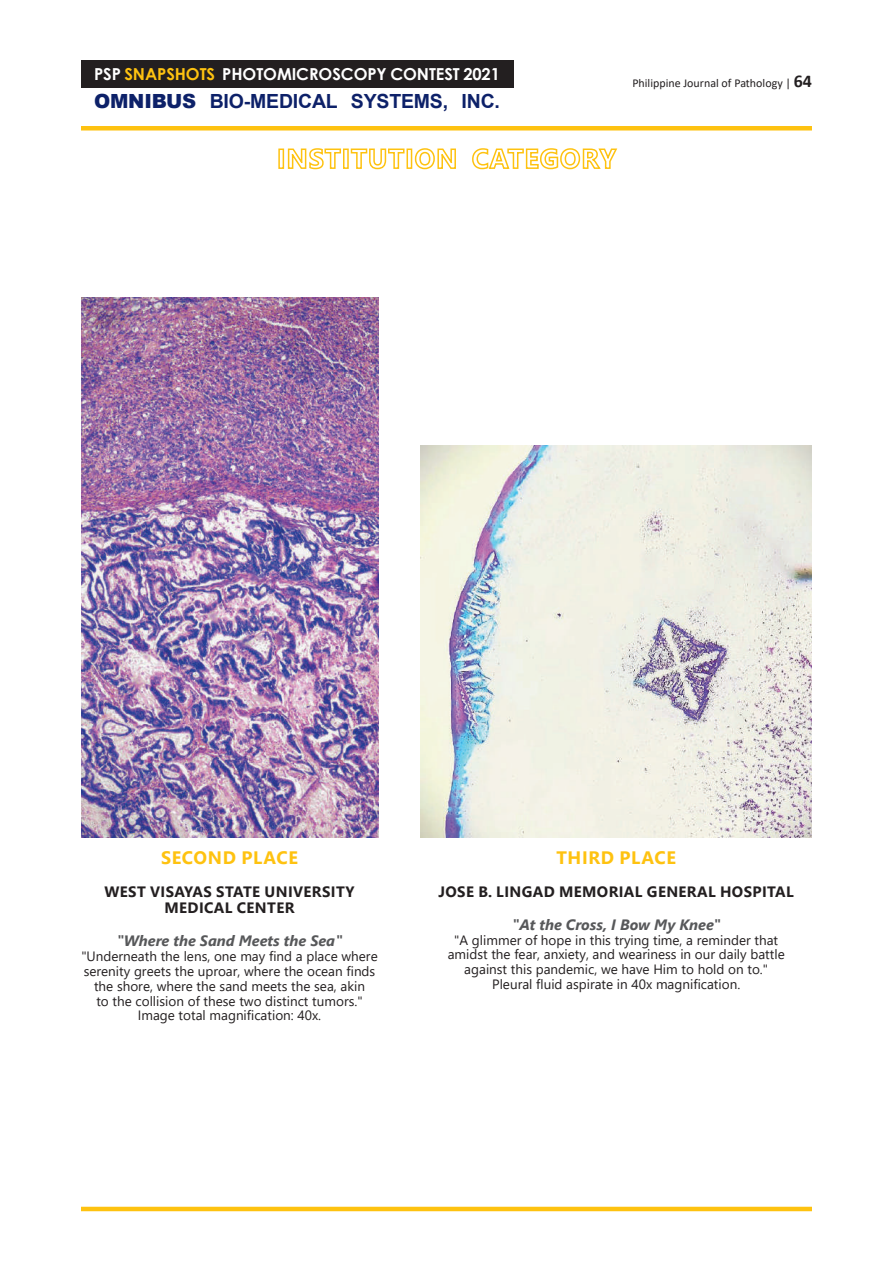
<style>
.page{position:relative;width:893px;height:1263px;background:#fff}
.page>*{position:absolute;margin:0;border:0;box-sizing:border-box;transform-origin:0 0}
.t1{font:700 19.5px "Arial";letter-spacing:-.01em;color:#0d2169}
.t2{font:700 18px "Segoe UI";letter-spacing:.035em;color:#fec210}
.t3{font:700 16.5px "Century Gothic";letter-spacing:-.005em;color:#fff}
.t4{font:700 15px "Segoe UI";letter-spacing:.025em;color:#231f20}
.t5{font:italic 700 15px "Segoe UI";color:#57585a}
.t6{font:13.5px/14.9px "Segoe UI";color:#231f20;text-align:center}
.t7{font:12px "Calibri";color:#231f20}
.s1{color:#fec210}
.s2{font-weight:900}
.s3{font-weight:700;font-size:18px}
</style>
<div class="page">
<div style="left:81px;top:61px;width:432px;height:27px;background:#231f20"></div>
<hr style="left:81px;top:126px;width:731px;height:4px;background:#fec210">
<hr style="left:81px;top:1207px;width:731px;height:4px;background:#fec210">
<img style="left:420px;top:446px;width:392px;height:391px">
<img style="left:81px;top:297px;width:297px;height:540px">
<div style="left:278px;top:149px;width:6px;height:20px;border:2px solid #fec210"></div>
<svg style="left:287px;top:148px;width:54px;height:22px"></svg>
<div style="left:343px;top:149px;width:6px;height:20px;border:2px solid #fec210"></div>
<svg style="left:350px;top:148px;width:55px;height:22px"></svg>
<div style="left:406px;top:149px;width:6px;height:20px;border:2px solid #fec210"></div>
<svg style="left:414px;top:148px;width:42px;height:22px"></svg>
<svg style="left:472px;top:148px;width:146px;height:22px"></svg>
<p class="t3" style="left:94px;top:61px;width:407px">PSP <span class="s1">SNAPSHOTS</span> PHOTOMICROSCOPY CONTEST 2021</p>
<h1 class="t1" style="left:94px;top:87px;width:407px"><span class="s2">OMNIBUS</span> BIO-MEDICAL SYSTEMS, INC.</h1>
<p class="t7" style="left:632px;top:75px;width:181px">Philippine Journal of Pathology | <span class="s3">64</span></p>
<h2 class="t2" style="left:161px;top:840px;width:138px">SECOND PLACE</h2>
<h2 class="t2" style="left:556px;top:840px;width:121px">THIRD PLACE</h2>
<p class="t4" style="left:104px;top:877px;width:25px">WEST</p>
<p class="t4" style="left:150px;top:877px;width:85px">VISAYAS STATE</p>
<p class="t4" style="left:265px;top:877px;width:21px">UNIVERSIT</p>
<p class="t4" style="left:345px;top:877px;width:11px">Y</p>
<p class="t4" style="left:164px;top:894px;width:25px">MEDICAL</p>
<p class="t4" style="left:237px;top:894px;width:21px">CENTER</p>
<p class="t5" style="left:116px;top:927px;width:228px">"Where the Sand Meets the Sea"</p>
<p class="t6" style="left:81px;top:948px;width:298px">"Underneath the lens, one may find a place where serenity greets the uproar, where the ocean finds the shore, where the sand meets the sea, akin<br>to the collision of these two distinct tumors." Image total magnification: 40x.</p>
<p class="t4" style="left:438px;top:877px;width:18px">JOSE</p>
<p class="t4" style="left:478px;top:877px;width:107px">B. LINGAD MEMORIAL</p>
<p class="t4" style="left:647px;top:877px;width:11px">GENERAL</p>
<p class="t4" style="left:720px;top:877px;width:22px">HOSPITAL</p>
<p class="t5" style="left:512px;top:910px;width:210px">"At the Cross, I Bow My Knee"</p>
<p class="t6" style="left:448px;top:931px;width:339px">"A glimmer of hope in this trying time, a reminder that amidst the fear, anxiety, and weariness in our daily battle against this pandemic, we have Him to hold on to." Pleural fluid aspirate in 40x magnification.</p>
</div>
